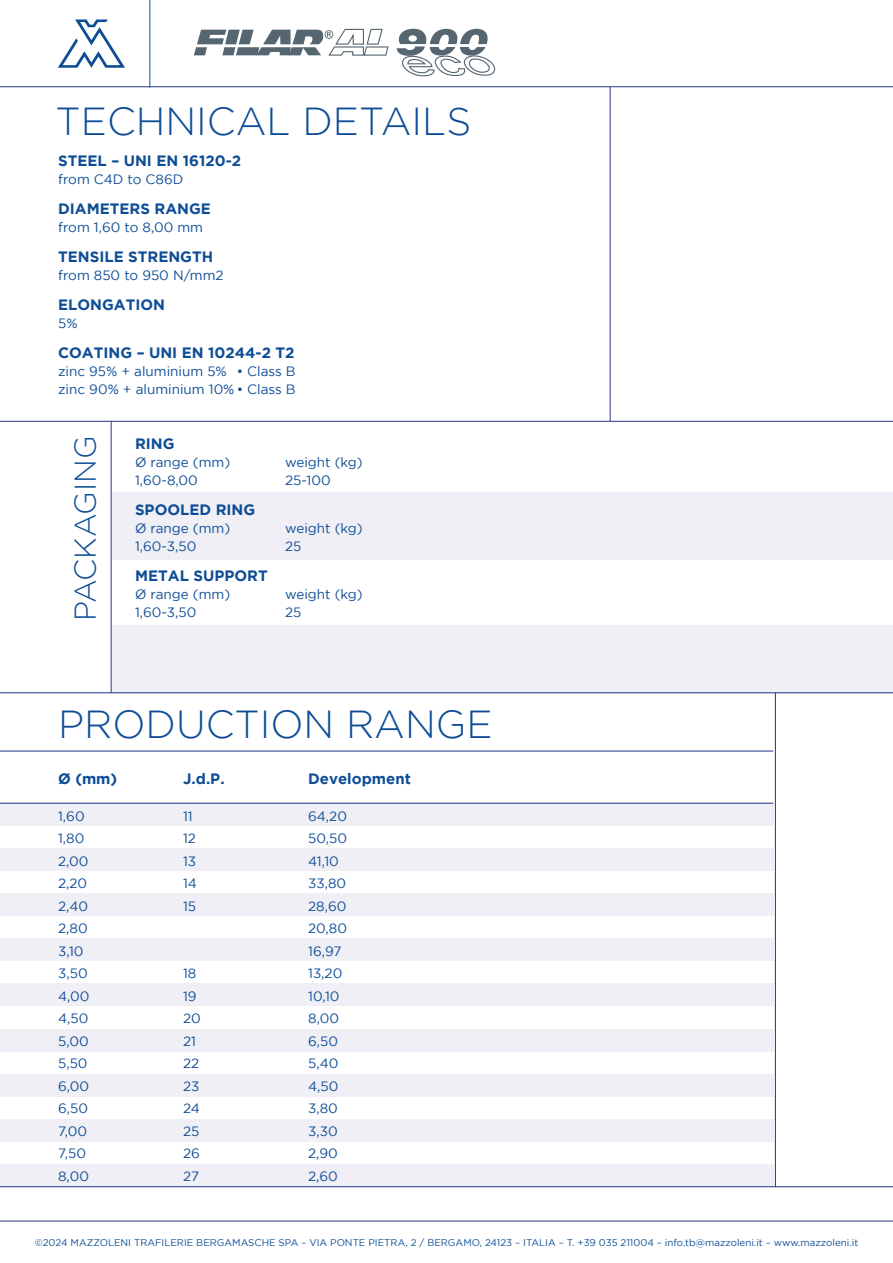
<style>
.page{position:relative;width:893px;height:1263px;background:#fff}
.page>*{position:absolute;margin:0;border:0;box-sizing:border-box;transform-origin:0 0}
.t1{font:300 39px "Gotham";color:#0e4d96}
.t2{font:300 30px "Gotham";color:#0e4d96}
.t3{font:700 15px "Gotham";color:#0e4d96}
.t4{font:13.5px/22.5px "Gotham";color:#0e4d96}
.t5{font:9.75px "Gotham";color:#0e4d96}
</style>
<div class="page">
<div style="left:113px;top:493px;width:780px;height:67px;background:#efeff5"></div>
<div style="left:113px;top:626px;width:780px;height:67px;background:#efeff5"></div>
<hr style="left:111px;top:421px;width:1px;height:272px;background:#2a3684">
<hr style="left:0;top:421px;width:893px;height:1px;background:#2a3684">
<hr style="left:0;top:692px;width:893px;height:1px;background:#203289">
<hr style="left:0;top:86px;width:893px;height:1px;background:#2a3684">
<hr style="left:610px;top:87px;width:1px;height:334px;background:#2a3684">
<hr style="left:0;top:1221px;width:893px;height:1px;background:#203289">
<div style="left:0;top:803px;width:773px;height:23px;background:#efeff5"></div>
<div style="left:0;top:848px;width:773px;height:23px;background:#efeff5"></div>
<div style="left:0;top:893px;width:773px;height:23px;background:#efeff5"></div>
<div style="left:0;top:938px;width:773px;height:23px;background:#efeff5"></div>
<div style="left:0;top:984px;width:773px;height:22px;background:#efeff5"></div>
<div style="left:0;top:1029px;width:773px;height:22px;background:#efeff5"></div>
<div style="left:0;top:1074px;width:773px;height:22px;background:#efeff5"></div>
<div style="left:0;top:1119px;width:773px;height:22px;background:#efeff5"></div>
<div style="left:0;top:1164px;width:773px;height:23px;background:#efeff5"></div>
<hr style="left:0;top:803px;width:773px;height:1px;background:#203289">
<hr style="left:775px;top:693px;width:1px;height:494px;background:#203289">
<hr style="left:0;top:751px;width:773px;height:1px;background:#203289">
<hr style="left:0;top:1186px;width:893px;height:1px;background:#203289">
<svg style="left:397px;top:29px;width:99px;height:48px"></svg>
<svg style="left:194px;top:28px;width:195px;height:28px"></svg>
<svg style="left:58px;top:19px;width:67px;height:49px"></svg>
<hr style="left:150px;top:0;width:1px;height:88px;background:#0e4d96">
<h1 class="t1" style="left:56px;top:100px;width:417px">TECHNICAL DETAILS</h1>
<p class="t3" style="left:58px;top:152px;width:185px">STEEL – UNI EN 16120-2</p>
<p class="t4" style="left:58px;top:168px;width:127px">from C4D to C86D</p>
<p class="t3" style="left:58px;top:200px;width:154px">DIAMETERS RANGE</p>
<p class="t4" style="left:58px;top:216px;width:146px">from 1,60 to 8,00 mm</p>
<p class="t3" style="left:58px;top:248px;width:157px">TENSILE STRENGTH</p>
<p class="t4" style="left:58px;top:264px;width:167px">from 850 to 950 N/mm2</p>
<p class="t3" style="left:58px;top:296px;width:108px">ELONGATION</p>
<p class="t4" style="left:58px;top:312px;width:21px">5%</p>
<p class="t3" style="left:58px;top:344px;width:238px">COATING – UNI EN 10244-2 T2</p>
<p class="t4" style="left:58px;top:362px;width:239px;line-height:18px">zinc 95% + aluminium 5% • Class B zinc 90% + aluminium 10% • Class B</p>
<h2 class="t2" style="left:69px;top:621px;width:187px;rotate:-90deg">PACKAGING</h2>
<p class="t3" style="left:135px;top:435px;width:41px">RING</p>
<p class="t4" style="left:135px;top:450px;width:97px">Ø range (mm)</p>
<p class="t4" style="left:285px;top:450px;width:79px">weight (kg)</p>
<p class="t4" style="left:135px;top:468px;width:64px">1,60-8,00</p>
<p class="t4" style="left:285px;top:468px;width:47px">25-100</p>
<p class="t3" style="left:135px;top:501px;width:122px">SPOOLED RING</p>
<p class="t4" style="left:135px;top:516px;width:97px">Ø range (mm)</p>
<p class="t4" style="left:285px;top:516px;width:79px">weight (kg)</p>
<p class="t4" style="left:135px;top:534px;width:63px">1,60-3,50</p>
<p class="t4" style="left:285px;top:534px;width:18px">25</p>
<p class="t3" style="left:135px;top:567px;width:134px">METAL SUPPORT</p>
<p class="t4" style="left:135px;top:582px;width:97px">Ø range (mm)</p>
<p class="t4" style="left:285px;top:582px;width:79px">weight (kg)</p>
<p class="t4" style="left:135px;top:600px;width:63px">1,60-3,50</p>
<p class="t4" style="left:285px;top:600px;width:18px">25</p>
<h1 class="t1" style="left:58px;top:703px;width:436px">PRODUCTION RANGE</h1>
<p class="t3" style="left:58px;top:770px;width:61px">Ø (mm)</p>
<p class="t3" style="left:183px;top:770px;width:43px">J.d.P.</p>
<p class="t3" style="left:308px;top:770px;width:104px">Development</p>
<p class="t4" style="left:58px;top:804px;width:33px">1,60<br>1,80<br>2,00<br>2,20<br>2,40<br>2,80<br>3,10<br>3,50<br>4,00<br>4,50<br>5,00<br>5,50<br>6,00<br>6,50<br>7,00<br>7,50<br>8,00</p>
<p class="t4" style="left:183px;top:804px;width:15px">11<br>12<br>13<br>14<br>15</p>
<p class="t4" style="left:183px;top:962px;width:19px">18<br>19<br>20<br>21<br>22<br>23<br>24<br>25<br>26<br>27</p>
<p class="t4" style="left:308px;top:805px;width:40px">64,20<br>50,50<br>41,10<br>33,80<br>28,60<br>20,80<br>16,97<br>13,20<br>10,10<br>8,00<br>6,50<br>5,40<br>4,50<br>3,80<br>3,30<br>2,90<br>2,60</p>
<p class="t5" style="left:35px;top:1237px;width:825px">©2024 MAZZOLENI TRAFILERIE BERGAMASCHE SPA – VIA PONTE PIETRA, 2 / BERGAMO, 24123 – ITALIA – T. +39 035 211004 – info.tb@mazzoleni.it – www.mazzoleni.it</p>
</div>
